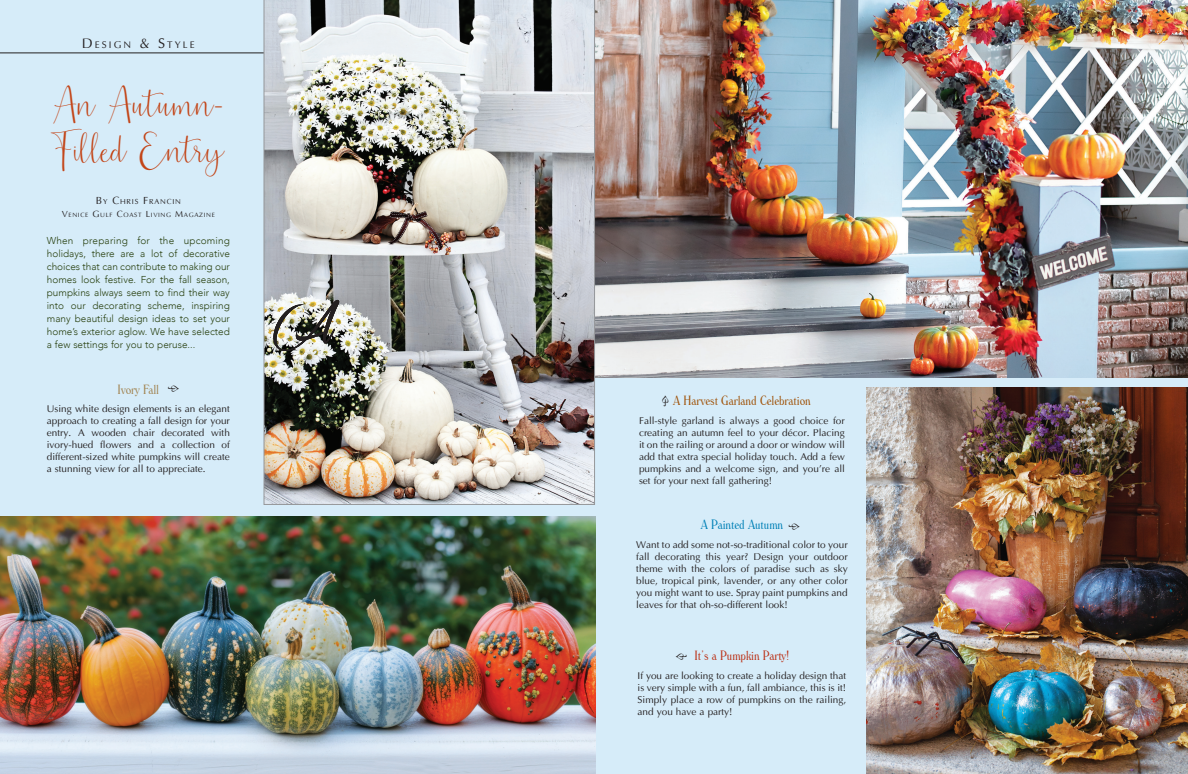
<style>
.page{position:relative;width:1188px;height:774px;background:#d6ecf9}
.page>*{position:absolute;margin:0;border:0;box-sizing:border-box;transform-origin:0 0}
.t1{font:60px "Raisindes Sables";color:#231f20}
.t2{font:38px/46px "Belly Betty";color:#c34518}
.t3{font:300 condensed 13px "Windsor BT";color:#9f5208}
.t4{font:300 condensed 13px "Windsor BT";color:#bb3117}
.t5{font:300 condensed 13px "Windsor BT";color:#0080b6}
.t6{font:300 condensed 13px "Windsor BT";color:#a18350}
.t7{font:10px/12px "Ottawa Plain";color:#231f20;text-align:justify}
.t8{font:300 10px/13px "Avenir";color:#28400f;text-align:justify}
.t9{font:9.8px "Ottawa Plain";letter-spacing:.215em;color:#231f20}
.t10{font:7.3px "Ottawa Plain";letter-spacing:.105em;color:#231f20}
.t11{font:6.3px "Ottawa Plain";letter-spacing:.105em;color:#231f20}
.s1{font-size:14px}
.s2{font-size:10.5px}
.s3{font-size:9px}
</style>
<div class="page">
<img style="left:0;top:517px;width:595px;height:257px">
<img style="left:595px;top:0;width:593px;height:378px">
<img style="left:867px;top:387px;width:321px;height:387px">
<hr style="left:0;top:53px;width:281px;height:1px;background:#231f20">
<img style="left:264px;top:0;width:331px;height:505px">
<p class="t9" style="left:82px;top:38px;width:114px"><span class="s1">D</span>ESIGN <span class="s1">&amp; S</span> TYLE</p>
<h2 class="t2" style="left:53px;top:82px;width:173px">An Autumn-<br>Filled Entry</h2>
<p class="t10" style="left:96px;top:197px;width:87px"><span class="s2">B</span>Y <span class="s2">C</span>HRIS <span class="s2">F</span>RANCIN</p>
<p class="t11" style="left:62px;top:211px;width:154px"><span class="s3">V</span>ENICE <span class="s3">G</span>ULF <span class="s3">C</span>OAST <span class="s3">L</span> IVING <span class="s3">M</span>AGAZINE</p>
<p class="t8" style="left:47px;top:234px;width:185px">When preparing for the upcoming holidays, there are a lot of decorative choices that can contribute to making our homes look festive. For the fall season, pumpkins always seem to find their way into our decorating scheme, inspiring many beautiful design ideas to set your home’s exterior aglow. We have selected a few settings for you to peruse...</p>
<h3 class="t6" style="left:118px;top:381px;width:43px">Ivory Fall</h3>
<p class="t7" style="left:47px;top:403px;width:185px">Using white design elements is an elegant approach to creating a fall design for your entry. A wooden chair decorated with ivory-hued flowers and a collection of different-sized white pumpkins will create a stunning view for all to appreciate.</p>
<h1 class="t1" style="left:275px;top:294px;width:60px">A</h1>
<h3 class="t3" style="left:673px;top:393px;width:139px">A Harvest Garland Celebration</h3>
<p class="t7" style="left:639px;top:415px;width:207px">Fall-style garland is always a good choice for creating an autumn feel to your décor. Placing it on the railing or around a door or window will add that extra special holiday touch. Add a few pumpkins and a welcome sign, and you’re all set for your next fall gathering!</p>
<h3 class="t5" style="left:701px;top:517px;width:84px">A Painted Autumn</h3>
<p class="t7" style="left:636px;top:539px;width:213px">Want to add some not-so-traditional color to your fall decorating this year? Design your outdoor theme with the colors of paradise such as sky blue, tropical pink, lavender, or any other color you might want to use. Spray paint pumpkins and leaves for that oh-so-different look!</p>
<h3 class="t4" style="left:694px;top:648px;width:97px">It’s a Pumpkin Party!</h3>
<p class="t7" style="left:638px;top:670px;width:210px">If you are looking to create a holiday design that is very simple with a fun, fall ambiance, this is it!<br>Simply place a row of pumpkins on the railing, and you have a party!</p>
</div>
